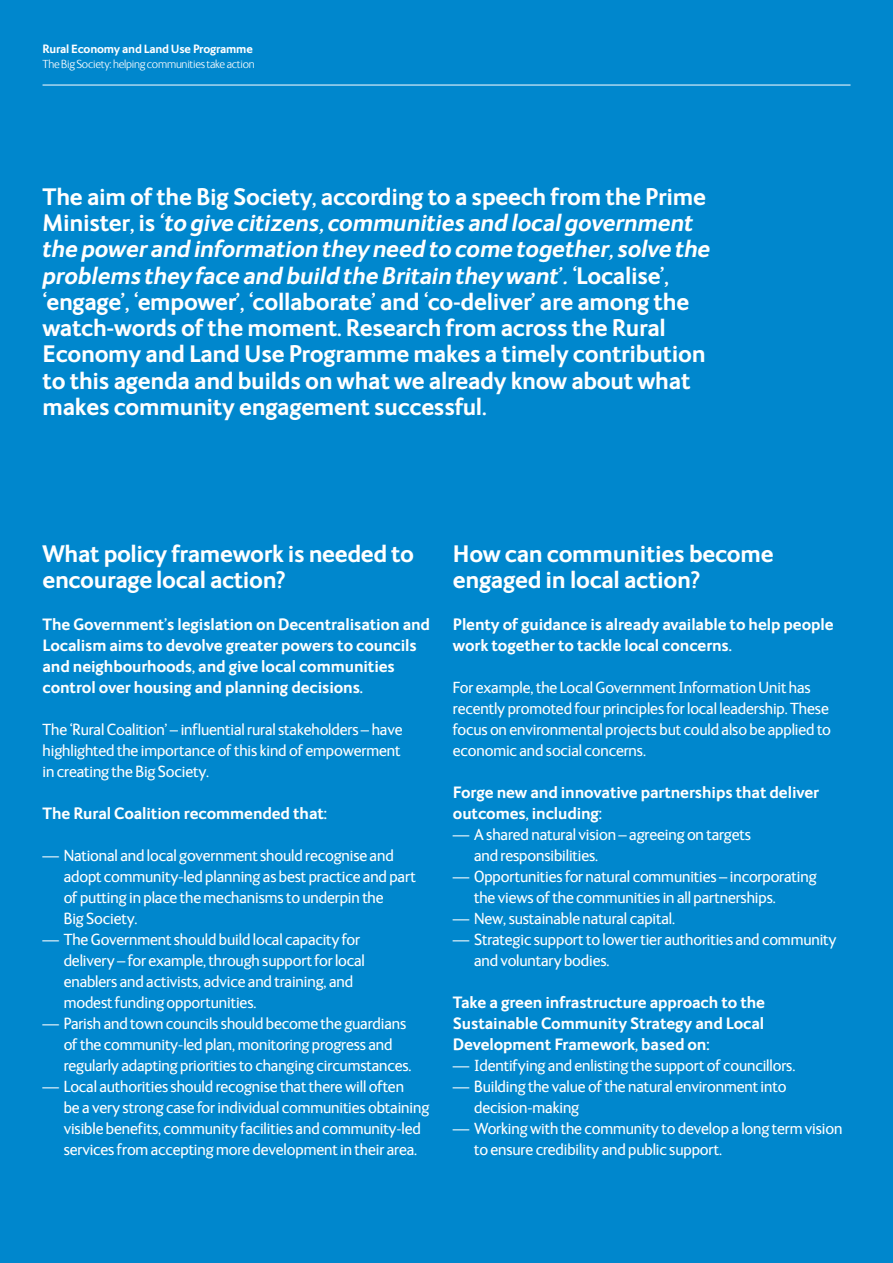
<style>
.page{position:relative;width:893px;height:1263px;background:#fff}
.page>*{position:absolute;margin:0;border:0;box-sizing:border-box;transform-origin:0 0}
.t1{font:700 24px/26.2px "FS Ingrid";letter-spacing:-.01em;color:#fff}
.t2{font:16.5px/21px "FS Ingrid";letter-spacing:-.005em;color:#fff}
.t3{font:700 16.5px/21px "FS Ingrid";letter-spacing:-.005em;color:#fff}
.t4{font:300 12px "FS Ingrid";letter-spacing:-.02em;color:#fff}
.t5{font:700 12px "FS Ingrid";letter-spacing:-.015em;color:#fff}
.s1{font-style:italic}
</style>
<div class="page">
<div style="left:0;top:0;width:892px;height:1263px;background:#0087cd"></div>
<hr style="left:43px;top:85px;width:807px;height:1px;background:#fff">
<p class="t5" style="left:43px;top:44px;width:212px">Rural Economy and Land Use Programme</p>
<p class="t4" style="left:42px;top:60px;width:214px">The Big Society: helping communities take action</p>
<p class="t1" style="left:43px;top:185px;width:670px">The aim of the Big Society, according to a speech from the Prime Minister, is <span class="s1">‘to give citizens, communities and local government the power and information they need to come together, solve the problems they face and build the Britain they want’.</span> ‘Localise’, ‘engage’, ‘empower’, ‘collaborate’ and ‘co-deliver’ are among the watch-words of the moment. Research from across the Rural Economy and Land Use Programme makes a timely contribution to this agenda and builds on what we already know about what makes community engagement successful.</p>
<h1 class="t1" style="left:43px;top:543px;width:373px">What policy framework is needed to encourage local action?</h1>
<p class="t3" style="left:43px;top:615px;width:389px">The Government’s legislation on Decentralisation and Localism aims to devolve greater powers to councils and neighbourhoods, and give local communities control over housing and planning decisions.</p>
<p class="t2" style="left:43px;top:720px;width:361px">The ‘Rural Coalition’ – influential rural stakeholders – have highlighted the importance of this kind of empowerment in creating the Big Society.</p>
<p class="t3" style="left:43px;top:804px;width:286px">The Rural Coalition recommended that:</p>
<p class="t2" style="left:64px;top:846px;width:353px;text-indent:-21px">— National and local government should recognise and adopt community-led planning as best practice and part of putting in place the mechanisms to underpin the<br>Big Society.</p>
<p class="t2" style="left:64px;top:930px;width:303px;text-indent:-21px">— The Government should build local capacity for delivery – for example, through support for local enablers and activists, advice and training, and modest funding opportunities.</p>
<p class="t2" style="left:64px;top:1014px;width:349px;text-indent:-21px">— Parish and town councils should become the guardians of the community-led plan, monitoring progress and regularly adapting priorities to changing circumstances.</p>
<p class="t2" style="left:64px;top:1077px;width:367px;text-indent:-21px">— Local authorities should recognise that there will often<br>be a very strong case for individual communities obtaining visible benefits, community facilities and community-led services from accepting more development in their area.</p>
<h1 class="t1" style="left:453px;top:542px;width:322px">How can communities become engaged in local action?</h1>
<p class="t3" style="left:453px;top:615px;width:382px">Plenty of guidance is already available to help people work together to tackle local concerns.</p>
<p class="t2" style="left:453px;top:678px;width:380px">For example, the Local Government Information Unit has recently promoted four principles for local leadership. These focus on environmental projects but could also be applied to economic and social concerns.</p>
<p class="t3" style="left:453px;top:783px;width:368px">Forge new and innovative partnerships that deliver outcomes, including:</p>
<p class="t2" style="left:474px;top:825px;width:278px;text-indent:-21px">— A shared natural vision – agreeing on targets and responsibilities.</p>
<p class="t2" style="left:474px;top:867px;width:344px;text-indent:-21px">— Opportunities for natural communities – incorporating the views of the communities in all partnerships.</p>
<p class="t2" style="left:453px;top:909px;width:224px">— New, sustainable natural capital.</p>
<p class="t2" style="left:474px;top:930px;width:364px;text-indent:-21px">— Strategic support to lower tier authorities and community and voluntary bodies.</p>
<p class="t3" style="left:453px;top:993px;width:314px;text-align:justify">Take a green infrastructure approach to the Sustainable Community Strategy and Local Development Framework, based on:</p>
<p class="t2" style="left:453px;top:1056px;width:344px">— Identifying and enlisting the support of councillors.</p>
<p class="t2" style="left:474px;top:1077px;width:314px;text-indent:-21px">— Building the value of the natural environment into decision-making</p>
<p class="t2" style="left:474px;top:1119px;width:370px;text-indent:-21px">— Working with the community to develop a long term vision to ensure credibility and public support.</p>
</div>
